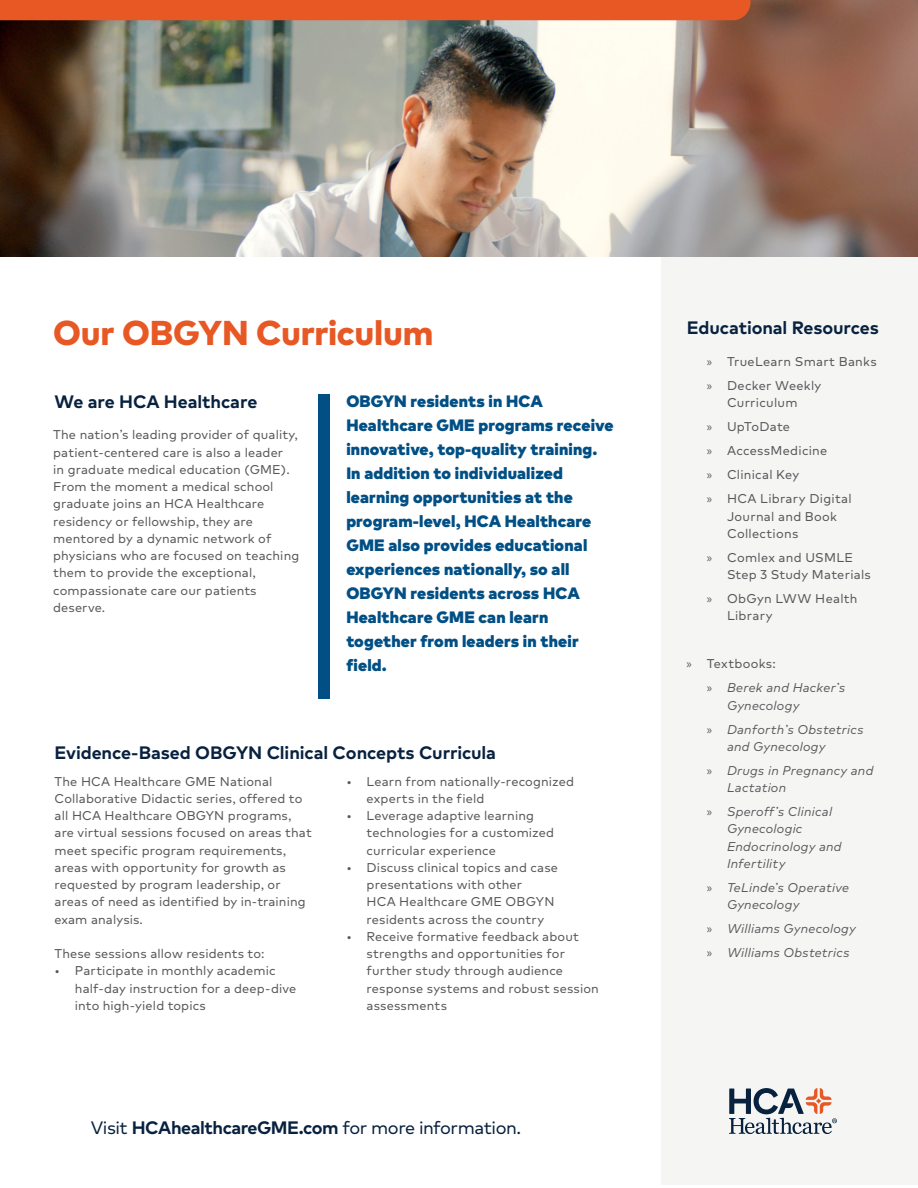
<style>
.page{position:relative;width:918px;height:1188px;background:#fff}
.page>*{position:absolute;margin:0;border:0;box-sizing:border-box;transform-origin:0 0}
.H1_navy{font:800 34.5px "Markfor HCA";letter-spacing:-.005em;color:#e75824}
.t1{font:700 18px "Markfor HCA";letter-spacing:-.005em;color:#08213f}
.CTA{font:18px "Markfor HCA";letter-spacing:-.025em;color:#08213f}
.t2{font:900 16.5px/24px "Markfor HCA";letter-spacing:.01em;color:#014f84}
.t3{font:12.75px/17.2px "Markfor HCA";letter-spacing:.01em;color:#57585a}
.t4{font:italic 12.75px/17.2px "Markfor HCA";letter-spacing:.02em;color:#57585a}
.s1{font-weight:700}
.s2{font-family:"Myriad Pro"}
.s3{font-family:"Myriad Pro";font-style:normal}
</style>
<div class="page">
<div style="left:662px;top:254px;width:256px;height:931px;background:#f5f6f4"></div>
<img style="left:0;top:0;width:918px;height:256px">
<div style="left:0;top:0;width:750px;height:20px;background:#e75824"></div>
<svg style="left:729px;top:1088px;width:108px;height:46px"></svg>
<div style="left:318px;top:394px;width:11px;height:305px;background:#014f84"></div>
<p class="H1_navy" style="left:53px;top:307px;width:382px">Our OBGYN Curriculum</p>
<p class="t1" style="left:55px;top:388px;width:204px">We are HCA Healthcare</p>
<p class="t3" style="left:53px;top:426px;width:248px">The nation’s leading provider of quality, patient-centered care is also a leader<br>in graduate medical education (GME).<br>From the moment a medical school graduate joins an HCA Healthcare residency or fellowship, they are mentored by a dynamic network of physicians who are focused on teaching them to provide the exceptional, compassionate care our patients deserve.</p>
<p class="t2" style="left:346px;top:388px;width:269px">OBGYN residents in HCA<br>Healthcare GME programs receive innovative, top-quality training.<br>In addition to individualized learning opportunities at the program-level, HCA Healthcare<br>GME also provides educational experiences nationally, so all<br>OBGYN residents across HCA<br>Healthcare GME can learn together from leaders in their field.</p>
<p class="t1" style="left:55px;top:739px;width:443px">Evidence-Based OBGYN Clinical Concepts Curricula</p>
<p class="t3" style="left:55px;top:773px;width:259px">The HCA Healthcare GME National Collaborative Didactic series, offered to all HCA Healthcare OBGYN programs, are virtual sessions focused on areas that meet specific program requirements, areas with opportunity for growth as requested by program leadership, or areas of need as identified by in-training exam analysis.</p>
<p class="t3" style="left:55px;top:945px;width:211px">These sessions allow residents to:</p>
<p class="t3" style="left:75px;top:962px;width:223px;text-indent:-20px">• Participate in monthly academic half-day instruction for a deep-dive into high-yield topics</p>
<p class="t3" style="left:367px;top:773px;width:209px;text-indent:-20px">• Learn from nationally-recognized experts in the field</p>
<p class="t3" style="left:367px;top:807px;width:189px;text-indent:-20px">• Leverage adaptive learning technologies for a customized curricular experience</p>
<p class="t3" style="left:367px;top:859px;width:193px;text-indent:-20px">• Discuss clinical topics and case presentations with other<br>HCA Healthcare GME OBGYN residents across the country</p>
<p class="t3" style="left:367px;top:928px;width:234px;text-indent:-20px">• Receive formative feedback about strengths and opportunities for further study through audience response systems and robust session assessments</p>
<p class="CTA" style="left:91px;top:1117px;width:432px">Visit <span class="s1">HCAhealthcareGME.com</span> for more information.</p>
<p class="t1" style="left:687px;top:314px;width:194px">Educational Resources</p>
<p class="t3" style="left:707px;top:353px;width:172px"><span class="s2">»</span> TrueLearn Smart Banks</p>
<p class="t3" style="left:707px;top:377px;width:116px;text-align:center"><span class="s2">»</span> Decker Weekly<br>Curriculum</p>
<p class="t3" style="left:707px;top:418px;width:85px"><span class="s2">»</span> UpToDate</p>
<p class="t3" style="left:707px;top:442px;width:122px"><span class="s2">»</span> AccessMedicine</p>
<p class="t3" style="left:707px;top:466px;width:94px"><span class="s2">»</span> Clinical Key</p>
<p class="t3" style="left:727px;top:490px;width:126px;text-indent:-20px"><span class="s2">»</span> HCA Library Digital<br>Journal and Book<br>Collections</p>
<p class="t3" style="left:727px;top:549px;width:145px;text-indent:-20px"><span class="s2">»</span> Comlex and USMLE<br>Step 3 Study Materials</p>
<p class="t3" style="left:727px;top:590px;width:132px;text-indent:-20px"><span class="s2">»</span> ObGyn LWW Health<br>Library</p>
<p class="t3" style="left:687px;top:655px;width:91px"><span class="s2">»</span> Textbooks:</p>
<p class="t4" style="left:727px;top:679px;width:120px;text-indent:-20px"><span class="s3">»</span> Berek and Hacker’s<br>Gynecology</p>
<p class="t4" style="left:727px;top:720px;width:138px;text-indent:-20px"><span class="s3">»</span> Danforth’s Obstetrics and Gynecology</p>
<p class="t4" style="left:727px;top:761px;width:148px;text-indent:-20px"><span class="s3">»</span> Drugs in Pregnancy and<br>Lactation</p>
<p class="t4" style="left:727px;top:802px;width:116px;text-indent:-20px"><span class="s3">»</span> Speroff’s Clinical<br>Gynecologic<br>Endocrinology and<br>Infertility</p>
<p class="t4" style="left:727px;top:878px;width:124px;text-indent:-20px"><span class="s3">»</span> TeLinde’s Operative<br>Gynecology</p>
<p class="t4" style="left:707px;top:919px;width:151px"><span class="s3">»</span> Williams Gynecology</p>
<p class="t4" style="left:707px;top:943px;width:144px"><span class="s3">»</span> Williams Obstetrics</p>
</div>
